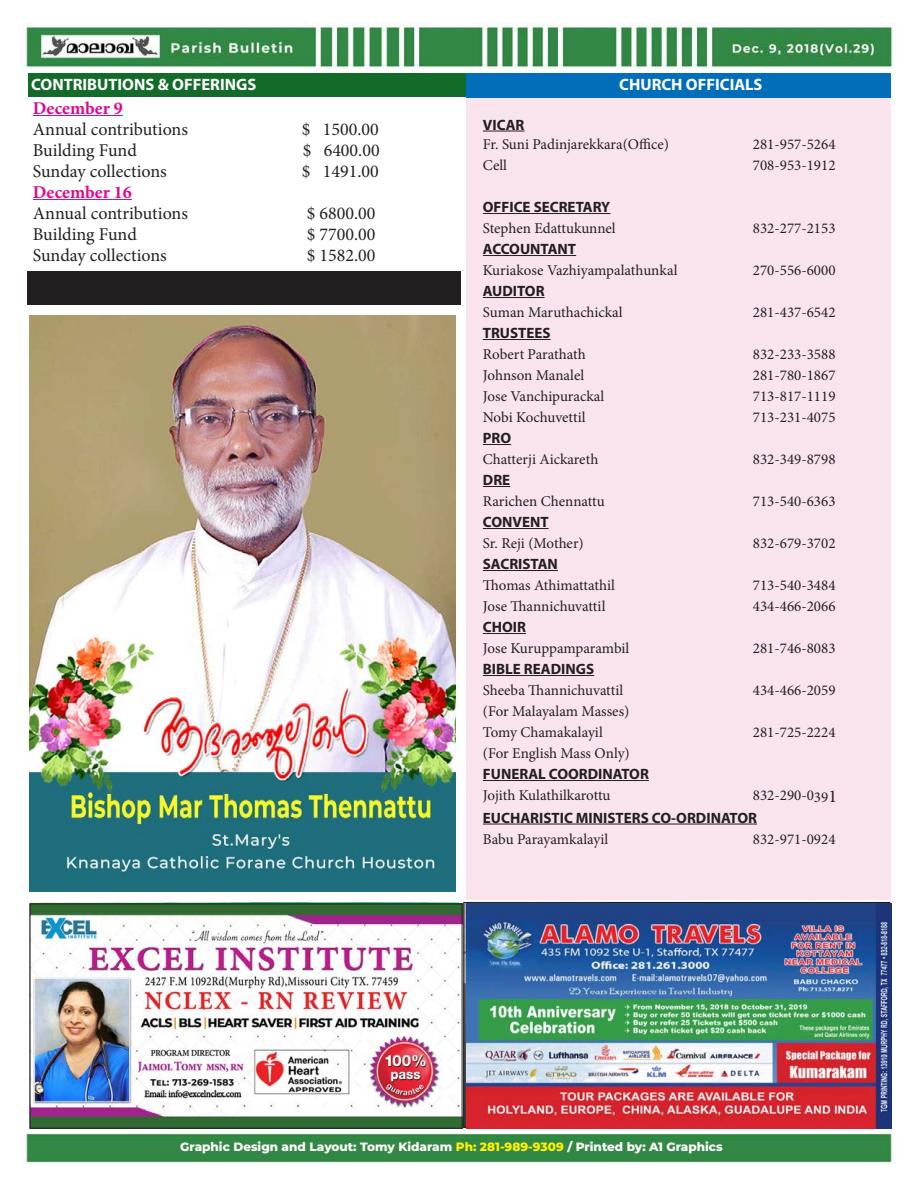
<style>
.page{position:relative;width:918px;height:1188px;background:#fff}
.page>*{position:absolute;margin:0;border:0;box-sizing:border-box;transform-origin:0 0}
.t1{font:18px "Minion Pro";color:#231f20}
.t2{font:700 18px "Minion Pro";letter-spacing:.005em;color:#e2078c}
.t3{font:700 16.5px "Myriad Pro";color:#fff}
.t4{font:15px "Minion Pro";color:#231f20}
.t5{font:700 15px "Myriad Pro";color:#231f20}
.t6{font:800 12px "Montserrat";color:#fff}
.s1{font-size:18px}
.s2{color:#fff101}
</style>
<div class="page">
<img style="left:23px;top:23px;width:870px;height:1141px">
<div style="left:466px;top:97px;width:425px;height:803px;background:#f9e4ee"></div>
<img style="left:30px;top:902px;width:429px;height:225px">
<img style="left:466px;top:904px;width:422px;height:222px">
<div style="left:464px;top:902px;width:426px;height:226px;border:1px solid #231f20"></div>
<div style="left:30px;top:904px;width:432px;height:225px;border:1px solid #231f20"></div>
<div style="left:466px;top:73px;width:425px;height:24px;background:#006eb9"></div>
<hr style="left:483px;top:131px;width:42px;height:1px;background:#231f20">
<hr style="left:483px;top:213px;width:127px;height:1px;background:#231f20">
<hr style="left:483px;top:255px;width:93px;height:1px;background:#231f20">
<hr style="left:483px;top:297px;width:62px;height:1px;background:#231f20">
<hr style="left:483px;top:339px;width:68px;height:1px;background:#231f20">
<svg style="left:483px;top:444px;width:28px;height:1px"></svg>
<svg style="left:483px;top:486px;width:27px;height:1px"></svg>
<hr style="left:483px;top:528px;width:66px;height:1px;background:#231f20">
<hr style="left:483px;top:570px;width:75px;height:1px;background:#231f20">
<hr style="left:483px;top:633px;width:43px;height:1px;background:#231f20">
<hr style="left:483px;top:675px;width:111px;height:1px;background:#231f20">
<hr style="left:483px;top:780px;width:166px;height:1px;background:#231f20">
<hr style="left:483px;top:824px;width:274px;height:1px;background:#231f20">
<div style="left:28px;top:73px;width:438px;height:24px;background:#136b29"></div>
<hr style="left:33px;top:115px;width:90px;height:1px;background:#e2078c">
<hr style="left:33px;top:199px;width:99px;height:1px;background:#e2078c">
<div style="left:28px;top:271px;width:433px;height:34px;background:#231f20"></div>
<img style="left:30px;top:316px;width:426px;height:575px">
<p class="t3" style="left:31px;top:74px;width:227px">CONTRIBUTIONS &amp; OFFERINGS</p>
<p class="t2" style="left:33px;top:95px;width:92px">December 9</p>
<p class="t1" style="left:33px;top:117px;width:157px">Annual contributions</p>
<p class="t1" style="left:302px;top:117px;width:78px">$ 1500.00</p>
<p class="t1" style="left:33px;top:138px;width:106px">Building Fund</p>
<p class="t1" style="left:303px;top:138px;width:78px">$ 6400.00</p>
<p class="t1" style="left:33px;top:159px;width:136px">Sunday collections</p>
<p class="t1" style="left:302px;top:159px;width:78px">$ 1491.00</p>
<p class="t2" style="left:33px;top:179px;width:101px">December 16</p>
<p class="t1" style="left:33px;top:201px;width:157px">Annual contributions</p>
<p class="t1" style="left:307px;top:201px;width:70px">$ 6800.00</p>
<p class="t1" style="left:33px;top:222px;width:106px">Building Fund</p>
<p class="t1" style="left:307px;top:222px;width:70px">$ 7700.00</p>
<p class="t1" style="left:33px;top:243px;width:136px">Sunday collections</p>
<p class="t1" style="left:307px;top:243px;width:70px">$ 1582.00</p>
<p class="t3" style="left:619px;top:73px;width:145px">CHURCH OFFICIALS</p>
<p class="t5" style="left:483px;top:115px;width:43px">VICAR</p>
<p class="t4" style="left:483px;top:134px;width:188px">Fr. Suni Padinjarekkara(Office)</p>
<p class="t4" style="left:753px;top:134px;width:84px">281-957-5264</p>
<p class="t4" style="left:483px;top:155px;width:26px">Cell</p>
<p class="t4" style="left:753px;top:155px;width:84px">708-953-1912</p>
<p class="t5" style="left:483px;top:197px;width:129px">OFFICE SECRETARY</p>
<p class="t4" style="left:483px;top:218px;width:134px">Stephen Edattukunnel</p>
<p class="t4" style="left:753px;top:218px;width:84px">832-277-2153</p>
<p class="t5" style="left:483px;top:239px;width:95px">ACCOUNTANT</p>
<p class="t4" style="left:483px;top:260px;width:196px">Kuriakose Vazhiyampalathunkal</p>
<p class="t4" style="left:753px;top:260px;width:84px">270-556-6000</p>
<p class="t5" style="left:483px;top:281px;width:63px">AUDITOR</p>
<p class="t4" style="left:483px;top:302px;width:141px">Suman Maruthachickal</p>
<p class="t4" style="left:753px;top:302px;width:84px">281-437-6542</p>
<p class="t5" style="left:483px;top:323px;width:69px">TRUSTEES</p>
<p class="t4" style="left:483px;top:344px;width:104px">Robert Parathath</p>
<p class="t4" style="left:753px;top:344px;width:84px">832-233-3588</p>
<p class="t4" style="left:483px;top:365px;width:103px">Johnson Manalel</p>
<p class="t4" style="left:753px;top:365px;width:84px">281-780-1867</p>
<p class="t4" style="left:483px;top:386px;width:123px">Jose Vanchipurackal</p>
<p class="t4" style="left:753px;top:386px;width:84px">713-817-1119</p>
<p class="t4" style="left:483px;top:407px;width:104px">Nobi Kochuvettil</p>
<p class="t4" style="left:753px;top:407px;width:80px">713-231-4075￼</p>
<p class="t5" style="left:483px;top:428px;width:30px">PRO</p>
<p class="t4" style="left:483px;top:449px;width:117px">Chatterji Aickareth</p>
<p class="t4" style="left:753px;top:449px;width:84px">832-349-8798</p>
<p class="t5" style="left:483px;top:470px;width:29px">DRE</p>
<p class="t4" style="left:483px;top:491px;width:123px">Rarichen Chennattu</p>
<p class="t4" style="left:753px;top:491px;width:84px">713-540-6363</p>
<p class="t5" style="left:483px;top:512px;width:67px">CONVENT</p>
<p class="t4" style="left:483px;top:533px;width:102px">Sr. Reji (Mother)</p>
<p class="t4" style="left:753px;top:533px;width:84px">832-679-3702</p>
<p class="t5" style="left:483px;top:554px;width:77px">SACRISTAN</p>
<p class="t4" style="left:483px;top:575px;width:134px">Thomas Athimattathil</p>
<p class="t4" style="left:753px;top:575px;width:84px">713-540-3484</p>
<p class="t4" style="left:483px;top:596px;width:124px">Jose Thannichuvattil</p>
<p class="t4" style="left:753px;top:596px;width:84px">434-466-2066</p>
<p class="t5" style="left:483px;top:617px;width:45px">CHOIR</p>
<p class="t4" style="left:483px;top:638px;width:148px">Jose Kuruppamparambil</p>
<p class="t4" style="left:753px;top:638px;width:84px">281-746-8083</p>
<p class="t5" style="left:483px;top:659px;width:113px">BIBLE READINGS</p>
<p class="t4" style="left:483px;top:680px;width:142px">Sheeba Thannichuvattil</p>
<p class="t4" style="left:753px;top:680px;width:84px">434-466-2059</p>
<p class="t4" style="left:483px;top:701px;width:148px">(For Malayalam Masses)</p>
<p class="t4" style="left:483px;top:722px;width:121px">Tomy Chamakalayil</p>
<p class="t4" style="left:753px;top:722px;width:84px">281-725-2224</p>
<p class="t4" style="left:483px;top:743px;width:148px">(For English Mass Only)</p>
<p class="t5" style="left:483px;top:764px;width:168px">FUNERAL COORDINATOR</p>
<p class="t4" style="left:483px;top:785px;width:129px">Jojith Kulathilkarottu</p>
<p class="t4" style="left:753px;top:785px;width:86px">832-290-039<span class="s1">1</span></p>
<p class="t5" style="left:483px;top:808px;width:276px">EUCHARISTIC MINISTERS CO-ORDINATOR</p>
<p class="t4" style="left:483px;top:829px;width:127px">Babu Parayamkalayil</p>
<p class="t4" style="left:753px;top:829px;width:84px">832-971-0924</p>
<p class="t6" style="left:180px;top:1138px;width:544px">Graphic Design and Layout: Tomy Kidaram <span class="s2">Ph: 281-989-9309</span> / Printed by: A1 Graphics</p>
</div>
